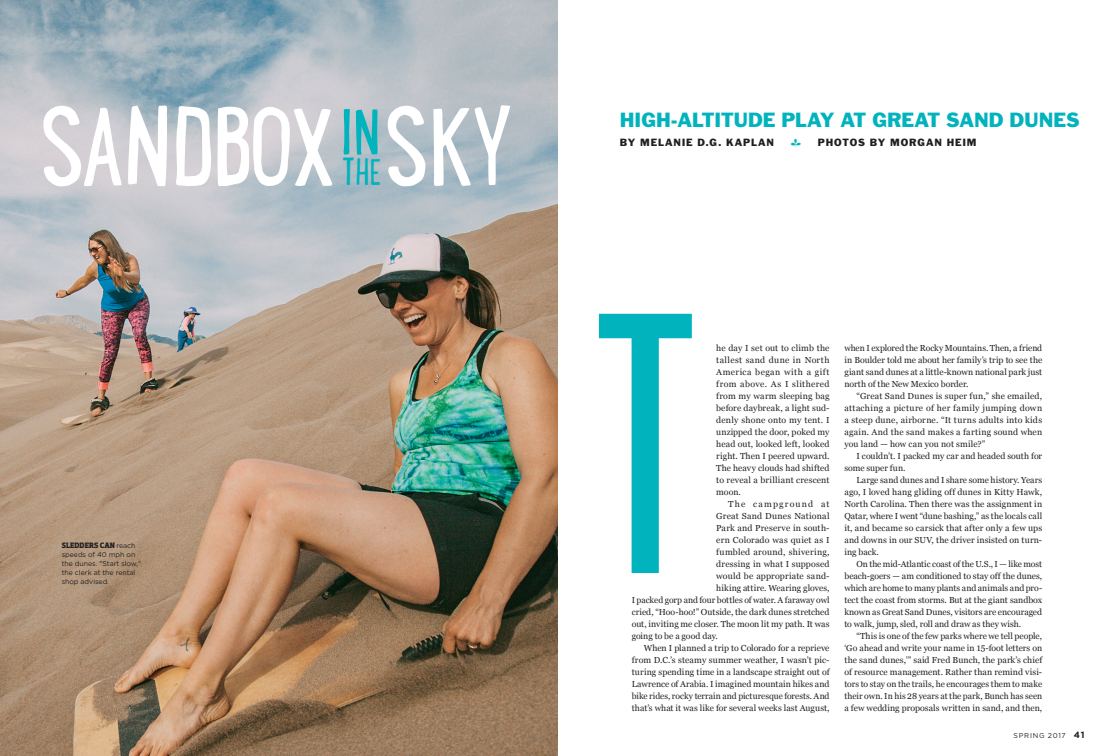
<style>
.page{position:relative;width:1116px;height:756px;background:#fff}
.page>*{position:absolute;margin:0;border:0;box-sizing:border-box;transform-origin:0 0}
._4__CAPTION{font:388.7px "Franklin Gothic Book X Cmpr";color:#00b3bd}
._4__CAPTION-2{font:120px "Lunch Box";letter-spacing:-.05em;color:#fff}
._4__CAPTION-3{font:69.4px "Lunch Box";color:#00b3bd}
._4__CAPTION-4{font:40.2px "Lunch Box";color:#00b3bd}
._4__CAPTION-5{font:19px "Franklin Gothic";letter-spacing:-.01em;color:#00b3bd}
._4__CAPTION-6{font:9.7px "Franklin Gothic";letter-spacing:.085em;color:#231f20}
._1__body_copy{font:8.8px/12px "Georgia";letter-spacing:.01em;color:#231f20;text-align:justify}
._1__body_copy-2{font:8.8px "Georgia";letter-spacing:-.01em;color:#231f20}
._1__body_copy-3{font:8.8px "Georgia";letter-spacing:.13em;color:#231f20}
.t1{font:700 8px "Dobra Slab";letter-spacing:-.005em;color:#231f20}
.t2{font:7px/9px "Gotham";letter-spacing:-.005em;color:#231f20}
.t3{font:7px "Gotham";letter-spacing:.105em;color:#231f20}
.s1{font-family:"Gotham";font-weight:400;font-size:7px}
.s2{font-weight:700;font-size:9px}
</style>
<div class="page">
<img style="left:0;top:0;width:558px;height:756px">
<p class="_4__CAPTION-2" style="left:37px;top:63px;width:479px">SANDBOX SKY</p>
<p class="_4__CAPTION-3" style="left:341px;top:83px;width:41px">IN</p>
<p class="_4__CAPTION-4" style="left:341px;top:144px;width:42px">THE</p>
<p class="t1" style="left:62px;top:540px;width:75px">SLEDDERS CAN <span class="s1">reach</span></p>
<p class="t2" style="left:62px;top:550px;width:81px">speeds of 40 mph on the dunes. "Start slow," the clerk at the rental shop advised.</p>
<p class="_4__CAPTION-5" style="left:620px;top:108px;width:462px">HIGH-ALTITUDE PLAY AT GREAT SAND DUNES</p>
<p class="_4__CAPTION-6" style="left:620px;top:136px;width:156px">BY MELANIE D.G. KAPLAN</p>
<p class="_4__CAPTION-6" style="left:818px;top:136px;width:160px">PHOTOS BY MORGAN HEIM</p>
<p class="_4__CAPTION" style="left:602px;top:245px;width:87px">T</p>
<p class="_1__body_copy" style="left:716px;top:342px;width:115px">he day I set out to climb the tallest sand dune in North America began with a gift from above. As I slithered from my warm sleeping bag before daybreak, a light sud&shy;denly shone onto my tent. I unzipped the door, poked my head out, looked left, looked right. Then I peered upward.<br>The heavy clouds had shifted to reveal a brilliant crescent moon.</p>
<p class="_1__body_copy-3" style="left:728px;top:499px;width:103px">The campground at</p>
<p class="_1__body_copy" style="left:716px;top:510px;width:115px">Great Sand Dunes National</p>
<p class="_1__body_copy" style="left:716px;top:522px;width:115px">Park and Preserve in south-</p>
<p class="_1__body_copy" style="left:716px;top:534px;width:115px">ern Colorado was quiet as I</p>
<p class="_1__body_copy" style="left:716px;top:546px;width:115px">fumbled around, shivering,</p>
<p class="_1__body_copy" style="left:716px;top:558px;width:115px">dressing in what I supposed</p>
<p class="_1__body_copy" style="left:716px;top:570px;width:115px">would be appropriate sand-</p>
<p class="_1__body_copy" style="left:716px;top:582px;width:115px">hiking attire. Wearing gloves,</p>
<p class="_1__body_copy-2" style="left:632px;top:595px;width:199px">I packed gorp and four bottles of water. A faraway owl</p>
<p class="_1__body_copy" style="left:632px;top:606px;width:199px">cried, “Hoo-hoo!” Outside, the dark dunes stretched</p>
<p class="_1__body_copy" style="left:632px;top:618px;width:199px">out, inviting me closer. The moon lit my path. It was</p>
<p class="_1__body_copy-2" style="left:632px;top:631px;width:88px">going to be a good day.</p>
<p class="_1__body_copy" style="left:632px;top:642px;width:199px;text-indent:12px">When I planned a trip to Colorado for a reprieve from D.C.’s steamy summer weather, I wasn’t pic&shy;turing spending time in a landscape straight out of Lawrence of Arabia. I imagined mountain hikes and bike rides, rocky terrain and picturesque forests. And that’s what it was like for several weeks last August,</p>
<p class="_1__body_copy" style="left:844px;top:342px;width:199px">when I explored the Rocky Mountains. Then, a friend in Boulder told me about her family’s trip to see the giant sand dunes at a little-known national park just north of the New Mexico border.</p>
<p class="_1__body_copy" style="left:844px;top:390px;width:199px;text-indent:12px">“Great Sand Dunes is super fun,” she emailed, attaching a picture of her family jumping down a steep dune, airborne. “It turns adults into kids again. And the sand makes a farting sound when you land — how can you not smile?”</p>
<p class="_1__body_copy" style="left:844px;top:450px;width:199px;text-indent:12px">I couldn’t. I packed my car and headed south for some super fun.</p>
<p class="_1__body_copy" style="left:844px;top:474px;width:199px;text-indent:12px">Large sand dunes and I share some history. Years ago, I loved hang gliding off dunes in Kitty Hawk, North Carolina. Then there was the assignment in Qatar, where I went “dune bashing,” as the locals call it, and became so carsick that after only a few ups and downs in our SUV, the driver insisted on turn&shy;ing back.</p>
<p class="_1__body_copy" style="left:844px;top:558px;width:199px;text-indent:12px">On the mid-Atlantic coast of the U.S., I — like most beach-goers — am conditioned to stay off the dunes, which are home to many plants and animals and pro&shy;tect the coast from storms. But at the giant sandbox known as Great Sand Dunes, visitors are encouraged to walk, jump, sled, roll and draw as they wish.</p>
<p class="_1__body_copy" style="left:844px;top:630px;width:199px;text-indent:12px">“This is one of the few parks where we tell people, ‘Go ahead and write your name in 15-foot letters on the sand dunes,’” said Fred Bunch, the park’s chief of resource management. Rather than remind visi&shy;tors to stay on the trails, he encourages them to make their own. In his 28 years at the park, Bunch has seen a few wedding proposals written in sand, and then,</p>
<p class="t3" style="left:1014px;top:731px;width:72px">SPRING 2017 <span class="s2">41</span></p>
</div>
